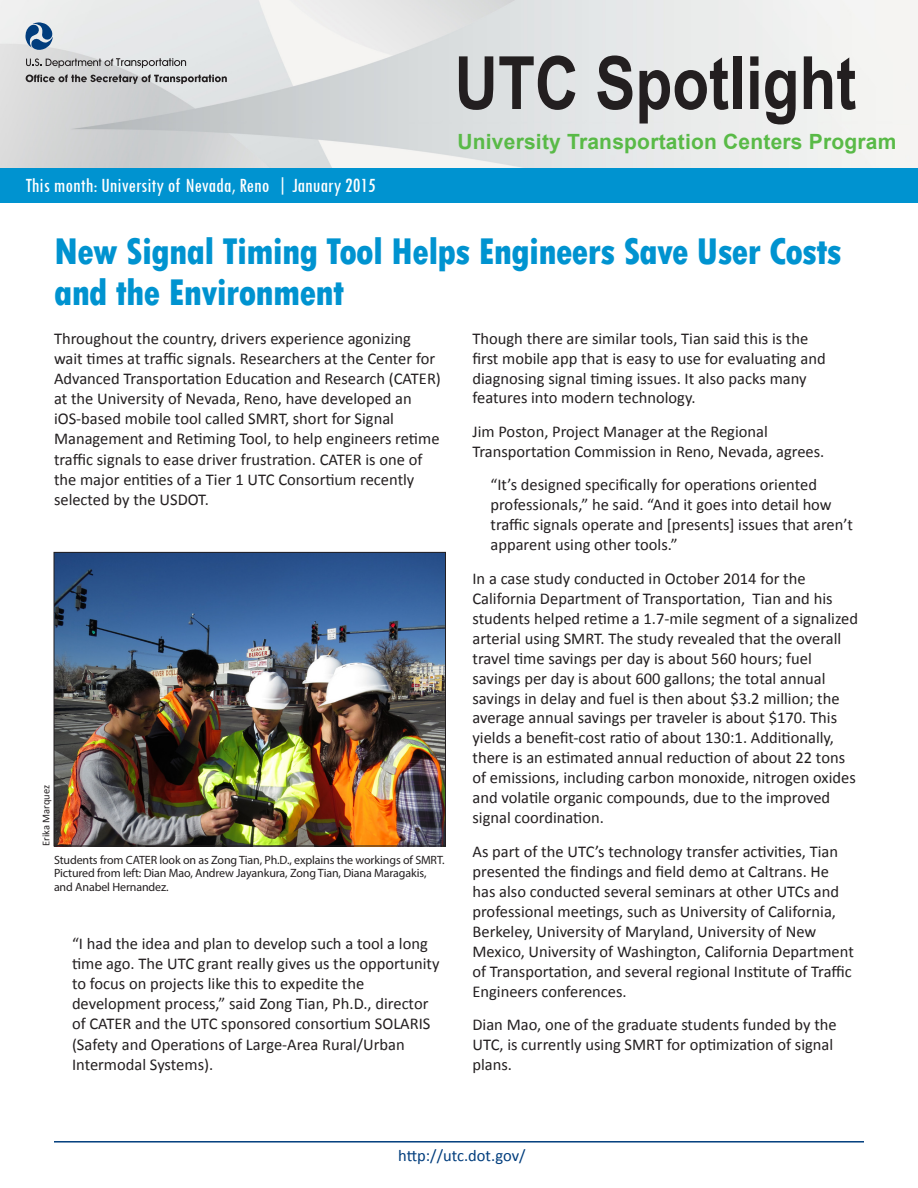
<style>
.page{position:relative;width:918px;height:1188px;background:#fff}
.page>*{position:absolute;margin:0;border:0;box-sizing:border-box;transform-origin:0 0}
.t1{font:700 73.5px "Arial Narrow";color:#231f20}
.t2{font:800 condensed 39px/40.5px "Tw Cen";letter-spacing:-.02em;color:#0093d0}
.t3{font:condensed 21px "Tw Cen";color:#fff}
.t4{font:700 21px "Arial";letter-spacing:.01em;color:#59ba47}
.Body{font:16.5px/20px "Calibri";color:#231f20}
.Body-2{font:16.5px "Calibri";letter-spacing:-.005em;color:#013d7d}
.t5{font:12px/13.8px "Myriad Pro";letter-spacing:-.01em;color:#231f20}
.Body-3{font:10.5px "Calibri";color:#231f20}
</style>
<div class="page">
<svg style="left:26px;top:22px;width:27px;height:29px"></svg>
<svg style="left:26px;top:58px;width:160px;height:10px;background:#adadae"></svg>
<svg style="left:26px;top:75px;width:201px;height:9px;background:#969697"></svg>
<div style="left:0;top:168px;width:918px;height:34px;background:#0093d0"></div>
<hr style="left:54px;top:1141px;width:810px;height:2px;background:#013d7d">
<img style="left:56px;top:554px;width:388px;height:290px">
<div style="left:54px;top:552px;width:392px;height:294px;border:1px solid #231f20"></div>
<p class="t3" style="left:26px;top:172px;width:352px">This month: University of Nevada, Reno | January 2015</p>
<h1 class="t1" style="left:455px;top:27px;width:403px">UTC Spotlight</h1>
<p class="t4" style="left:458px;top:127px;width:440px">University Transportation Centers Program</p>
<p class="t2" style="left:54px;top:231px;width:789px">New Signal Timing Tool Helps Engineers Save User Costs and the Environment</p>
<p class="Body" style="left:54px;top:328px;width:388px">Throughout the country, drivers experience agonizing wait times at traffic signals. Researchers at the Center for Advanced Transportation Education and Research (CATER) at the University of Nevada, Reno, have developed an iOS-based mobile tool called SMRT, short for Signal Management and Retiming Tool, to help engineers retime traffic signals to ease driver frustration. CATER is one of the major entities of a Tier 1 UTC Consortium recently selected by the USDOT.</p>
<p class="Body" style="left:472px;top:328px;width:355px">Though there are similar tools, Tian said this is the first mobile app that is easy to use for evaluating and diagnosing signal timing issues. It also packs many features into modern technology.</p>
<p class="Body" style="left:472px;top:422px;width:353px">Jim Poston, Project Manager at the Regional<br>Transportation Commission in Reno, Nevada, agrees.</p>
<p class="Body" style="left:490px;top:475px;width:364px">“It’s designed specifically for operations oriented professionals,” he said. “And it goes into detail how traffic signals operate and [presents] issues that aren’t apparent using other tools.”</p>
<p class="Body" style="left:472px;top:568px;width:387px">In a case study conducted in October 2014 for the California Department of Transportation, Tian and his students helped retime a 1.7-mile segment of a signalized arterial using SMRT. The study revealed that the overall travel time savings per day is about 560 hours; fuel savings per day is about 600 gallons; the total annual savings in delay and fuel is then about $3.2 million; the average annual savings per traveler is about $170. This yields a benefit-cost ratio of about 130:1. Additionally, there is an estimated annual reduction of about 22 tons of emissions, including carbon monoxide, nitrogen oxides and volatile organic compounds, due to the improved signal coordination.</p>
<p class="Body" style="left:472px;top:841px;width:383px">As part of the UTC’s technology transfer activities, Tian presented the findings and field demo at Caltrans. He has also conducted several seminars at other UTCs and professional meetings, such as University of California, Berkeley, University of Maryland, University of New Mexico, University of Washington, California Department of Transportation, and several regional Institute of Traffic Engineers conferences.</p>
<p class="Body" style="left:472px;top:1015px;width:366px">Dian Mao, one of the graduate students funded by the<br>UTC, is currently using SMRT for optimization of signal plans.</p>
<p class="Body-3" style="left:39px;top:846px;width:63px;rotate:-90deg">Erika Marquez</p>
<p class="t5" style="left:54px;top:853px;width:392px">Students from CATER look on as Zong Tian, Ph.D., explains the workings of SMRT.<br>Pictured from left: Dian Mao, Andrew Jayankura, Zong Tian, Diana Maragakis, and Anabel Hernandez.</p>
<p class="Body" style="left:72px;top:933px;width:369px">“I had the idea and plan to develop such a tool a long time ago. The UTC grant really gives us the opportunity to focus on projects like this to expedite the development process,” said Zong Tian, Ph.D., director of CATER and the UTC sponsored consortium SOLARIS (Safety and Operations of Large-Area Rural/Urban Intermodal Systems).</p>
<p class="Body-2" style="left:398px;top:1145px;width:129px">http://utc.dot.gov/</p>
</div>
